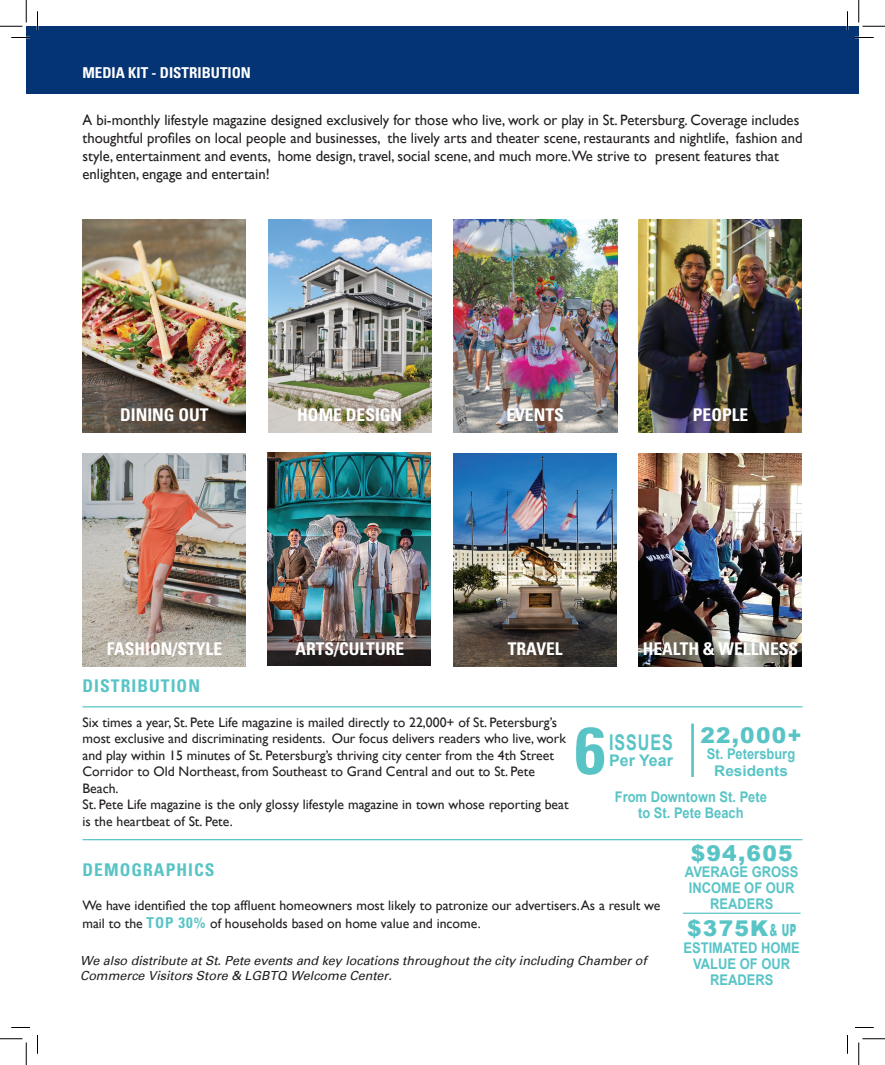
<style>
.page{position:relative;width:885px;height:1065px;background:#fff}
.page>*{position:absolute;margin:0;border:0;box-sizing:border-box;transform-origin:0 0}
.t1{font:700 condensed 66.5px "Univers LT Std";color:#59c4c6;scale:1.04 1}
.t2{font:900 21.75px "Arial";letter-spacing:.06em;color:#59c4c6}
.t3{font:900 21.62px "Arial";color:#59c4c6}
.t4{font:700 21.62px "Arial";letter-spacing:.06em;color:#59c4c6;scale:.74 1}
.t5{font:700 condensed 17.5px "Univers LT Std";color:#fff}
.t6{font:700 condensed 17.5px "Univers LT Std";letter-spacing:.06em;color:#59c4c6}
.t7{font:700 16px "Arial";color:#59c4c6}
.t8{font:15px/18px "Gill Sans";color:#231f20}
.t9{font:700 condensed 15px "Univers LT Std";color:#fff}
.t10{font:700 14.75px/16.1px "Arial";color:#59c4c6;text-align:center;scale:.88 1}
.t11{font:700 14.62px/16px "Arial";color:#59c4c6;text-align:center;scale:.88 1}
.t12{font:13.75px/16.5px "Gill Sans";color:#231f20}
.t13{font:italic 12.5px/15px "Univers";color:#231f20}
.s1{font-family:"Univers LT Std";font-weight:700;font-stretch:condensed;font-size:15px;color:#59c4c6}
.s2{font-size:16.75px}
</style>
<div class="page">
<img style="left:453px;top:220px;width:164px;height:212px">
<img style="left:268px;top:453px;width:163px;height:213px">
<img style="left:83px;top:453px;width:163px;height:213px">
<div style="left:26px;top:26px;width:833px;height:68px;background:#053474"></div>
<img style="left:83px;top:220px;width:163px;height:212px">
<img style="left:268px;top:220px;width:163px;height:212px">
<img style="left:639px;top:220px;width:163px;height:212px">
<img style="left:639px;top:453px;width:163px;height:213px">
<img style="left:453px;top:453px;width:163px;height:213px">
<hr style="left:82px;top:706px;width:720px;height:1px;background:#59c4c6">
<hr style="left:691px;top:724px;width:3px;height:53px;background:#59c4c6">
<hr style="left:82px;top:839px;width:720px;height:1px;background:#59c4c6">
<hr style="left:683px;top:913px;width:118px;height:1px;background:#59c4c6">
<svg style="left:11px;top:37px;width:19px;height:1px"></svg>
<svg style="left:855px;top:37px;width:19px;height:1px"></svg>
<svg style="left:11px;top:1027px;width:19px;height:1px"></svg>
<svg style="left:855px;top:1027px;width:19px;height:1px"></svg>
<svg style="left:37px;top:11px;width:1px;height:19px"></svg>
<svg style="left:37px;top:1035px;width:1px;height:19px"></svg>
<svg style="left:847px;top:11px;width:1px;height:19px"></svg>
<svg style="left:847px;top:1035px;width:1px;height:19px"></svg>
<svg style="left:0;top:0;width:27px;height:27px"></svg>
<svg style="left:0;top:1039px;width:27px;height:26px"></svg>
<svg style="left:859px;top:0;width:26px;height:27px"></svg>
<svg style="left:859px;top:1039px;width:26px;height:26px"></svg>
<p class="t9" style="left:82px;top:64px;width:170px">MEDIA KIT - DISTRIBUTION</p>
<p class="t8" style="left:82px;top:111px;width:722px">A bi-monthly lifestyle magazine designed exclusively for those who live, work or play in St. Petersburg. Coverage includes thoughtful profiles on local people and businesses, the lively arts and theater scene, restaurants and nightlife, fashion and style, entertainment and events, home design, travel, social scene, and much more.We strive to present features that enlighten, engage and entertain!</p>
<p class="t5" style="left:120px;top:404px;width:90px">DINING OUT</p>
<p class="t5" style="left:297px;top:404px;width:107px">HOME DESIGN</p>
<p class="t5" style="left:507px;top:404px;width:59px">EVENTS</p>
<p class="t5" style="left:693px;top:404px;width:57px">PEOPLE</p>
<p class="t5" style="left:107px;top:638px;width:117px">FASHION/STYLE</p>
<p class="t5" style="left:295px;top:638px;width:110px">ARTS/CULTURE</p>
<p class="t5" style="left:508px;top:638px;width:56px">TRAVEL</p>
<p class="t5" style="left:643px;top:638px;width:157px">HEALTH &amp; WELLNESS</p>
<p class="t6" style="left:82px;top:675px;width:119px">DISTRIBUTION</p>
<p class="t12" style="left:82px;top:713px;width:488px">Six times a year, St. Pete Life magazine is mailed directly to 22,000+ of St. Petersburg’s most exclusive and discriminating residents. Our focus delivers readers who live, work and play within 15 minutes of St. Petersburg’s thriving city center from the 4th Street Corridor to Old Northeast, from Southeast to Grand Central and out to St. Pete Beach.<br>St. Pete Life magazine is the only glossy lifestyle magazine in town whose reporting beat is the heartbeat of St. Pete.</p>
<h1 class="t1" style="left:575px;top:710px;width:31px">6</h1>
<h3 class="t4" style="left:609px;top:728px;width:88px">ISSUES</h3>
<h3 class="t3" style="left:700px;top:720px;width:103px">22,000+</h3>
<p class="t11" style="left:707px;top:747px;width:102px">St. Petersburg<br>Residents</p>
<p class="t7" style="left:609px;top:750px;width:65px">Per Year</p>
<p class="t11" style="left:615px;top:789px;width:174px">From Downtown St. Pete to St. Pete Beach</p>
<p class="t6" style="left:82px;top:859px;width:134px">DEMOGRAPHICS</p>
<p class="t12" style="left:82px;top:896px;width:579px;line-height:18px">We have identified the top affluent homeowners most likely to patronize our advertisers. As a result we mail to the <span class="s1">TOP 30%</span> of households based on home value and income.</p>
<p class="t13" style="left:80px;top:954px;width:568px">We also distribute at St. Pete events and key locations throughout the city including Chamber of<br>Commerce Visitors Store &amp; LGBTQ Welcome Center.</p>
<h2 class="t2" style="left:691px;top:837px;width:103px">$94,605</h2>
<p class="t10" style="left:685px;top:864px;width:131px">AVERAGE GROSS<br>INCOME OF OUR<br>READERS</p>
<h2 class="t2" style="left:687px;top:913px;width:111px">$375K<span class="s2">&amp; UP</span></h2>
<p class="t10" style="left:684px;top:940px;width:134px">ESTIMATED HOME<br>VALUE OF OUR<br>READERS</p>
</div>
